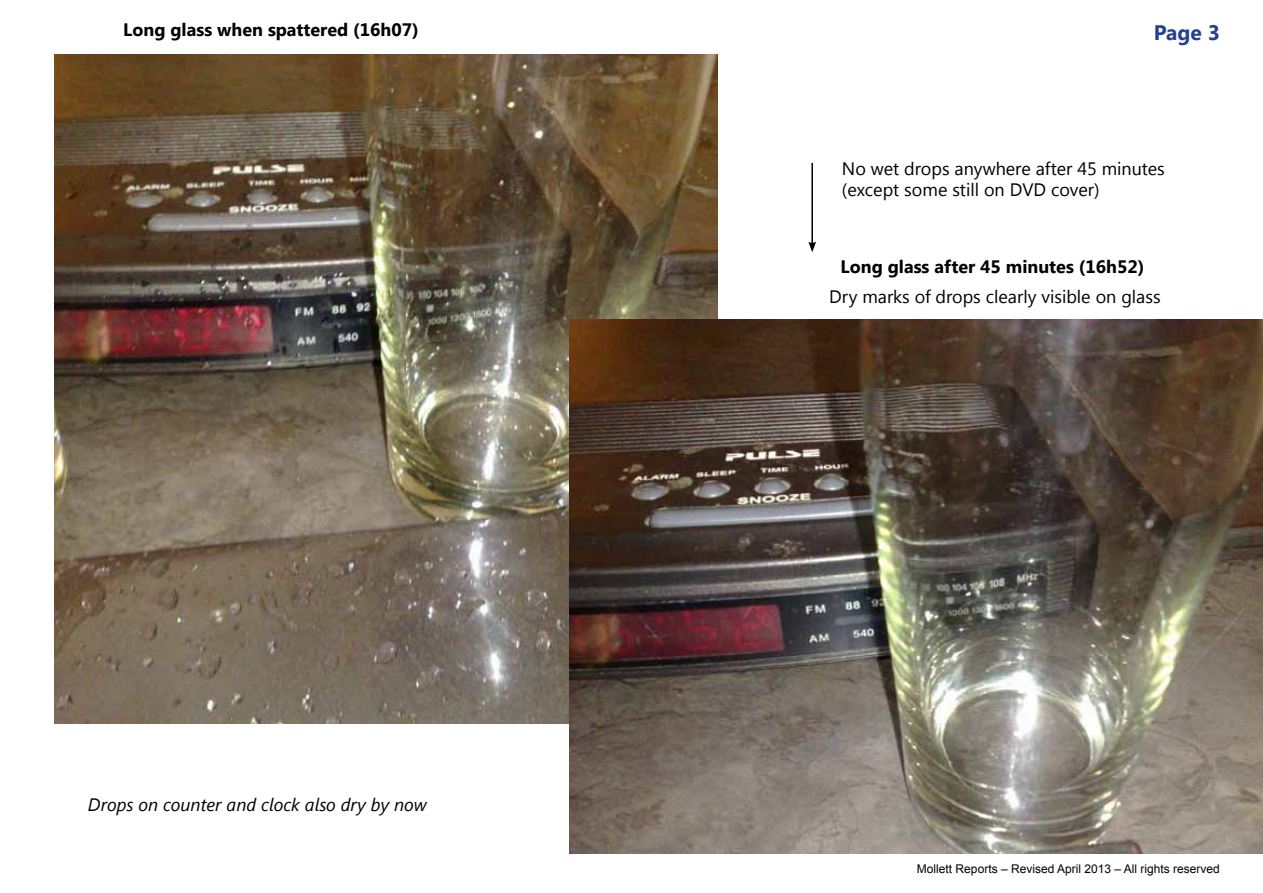
<style>
.page{position:relative;width:1263px;height:893px;background:#fff}
.page>*{position:absolute;margin:0;border:0;box-sizing:border-box;transform-origin:0 0}
.t1{font:700 21px "Segoe UI";color:#25408f}
.t2{font:18px/21.6px "Segoe UI";color:#000}
.t3{font:700 18px "Segoe UI";color:#000}
.t4{font:italic 18px "Segoe UI";color:#000}
.t5{font:12px "Arial";color:#000}
</style>
<div class="page">
<img style="left:54px;top:54px;width:663px;height:670px">
<img style="left:570px;top:319px;width:693px;height:534px">
<hr style="left:811px;top:163px;width:2px;height:81px;background:#000">
<svg style="left:808px;top:242px;width:8px;height:10px"></svg>
<p class="t3" style="left:123px;top:17px;width:297px">Long glass when spattered (16h07)</p>
<p class="t4" style="left:88px;top:792px;width:340px">Drops on counter and clock also dry by now</p>
<p class="t1" style="left:1154px;top:18px;width:67px">Page 3</p>
<p class="t2" style="left:842px;top:157px;width:324px">No wet drops anywhere after 45 minutes (except some still on DVD cover)</p>
<p class="t3" style="left:840px;top:253px;width:305px">Long glass after 45 minutes (16h52)</p>
<p class="t2" style="left:829px;top:285px;width:333px">Dry marks of drops clearly visible on glass</p>
<p class="t5" style="left:917px;top:861px;width:304px">Mollett Reports – Revised April 2013 – All rights reserved</p>
</div>
